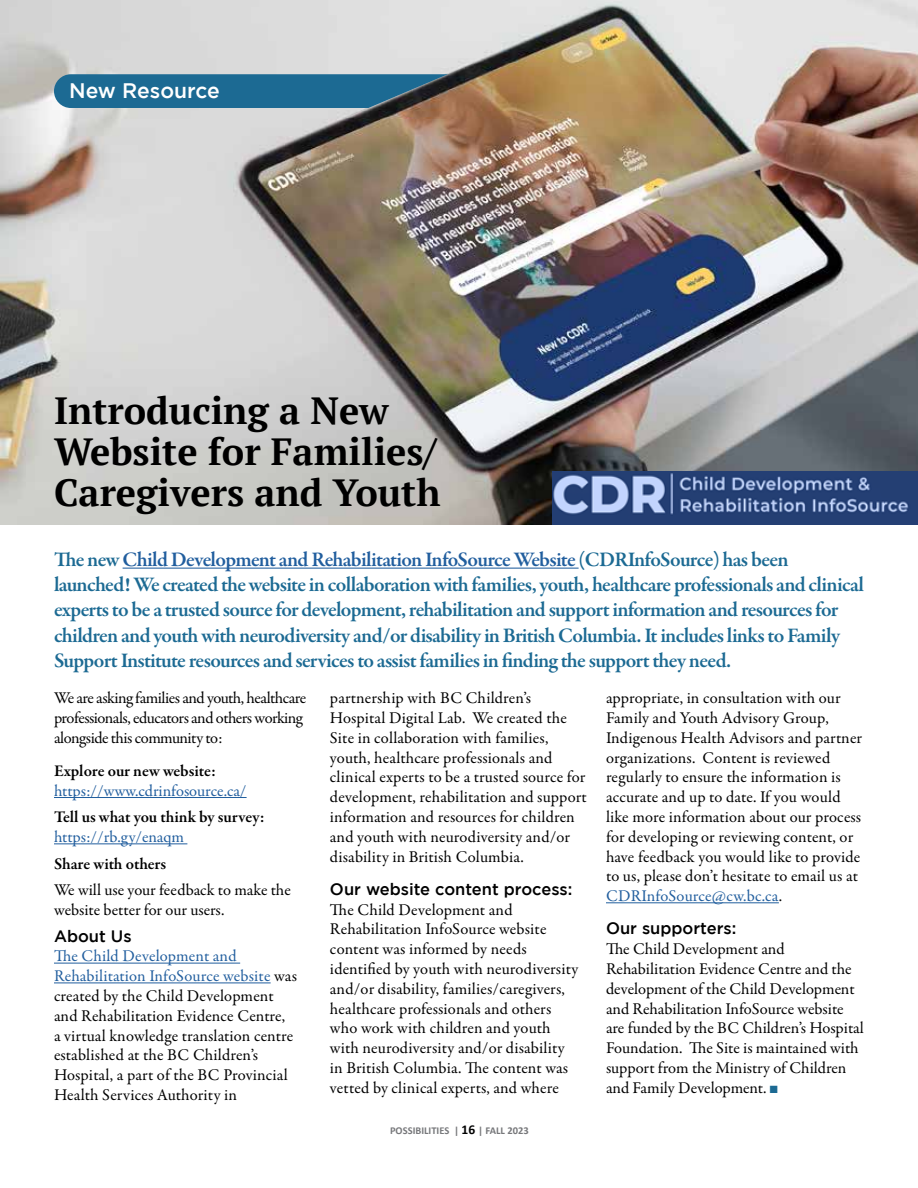
<style>
.page{position:relative;width:918px;height:1188px;background:#fff}
.page>*{position:absolute;margin:0;border:0;box-sizing:border-box;transform-origin:0 0}
.t1{font:700 37.8px/41px "PT Serif";color:#000}
.t2{font:600 21px/25.2px "Garamond Premr Pro";letter-spacing:-.035em;color:#1c6a93}
.t3{font:500 21px "Gotham";color:#fff}
.t4{font:16.5px/19.8px "Garamond Premr Pro";letter-spacing:.005em;color:#000}
.t5{font:16.5px/19.8px "Garamond Premr Pro";letter-spacing:-.035em;color:#000}
.t6{font:600 16.5px "Garamond Premr Pro";letter-spacing:-.005em;color:#000}
.t7{font:16.5px "Garamond Premr Pro";color:#215e9e}
.t8{font:500 16.5px "Gotham";color:#000}
.t9{font:700 10.5px "Calibri";color:#77787b}
.s1{color:#215e9e}
.s2{font-size:13.5px;color:#000}
.s3{color:#1c6a93}
</style>
<div class="page">
<img style="left:0;top:0;width:918px;height:524px">
<div style="left:54px;top:74px;width:598px;height:34px;background:#1c6a93;border-radius:17px"></div>
<hr style="left:54px;top:797px;width:193px;height:1px;background:#215e9e">
<hr style="left:54px;top:843px;width:133px;height:1px;background:#215e9e">
<hr style="left:54px;top:963px;width:186px;height:1px;background:#215e9e">
<hr style="left:54px;top:982px;width:217px;height:1px;background:#215e9e">
<hr style="left:606px;top:902px;width:173px;height:1px;background:#215e9e">
<img style="left:552px;top:472px;width:366px;height:52px">
<hr style="left:123px;top:568px;width:456px;height:1px;background:#215e9e">
<img style="left:346px;top:60px;width:371px;height:58px">
<p class="t3" style="left:69px;top:78px;width:152px">New Resource</p>
<h1 class="t1" style="left:54px;top:390px;width:388px">Introducing a New<br>Website for Families/<br>Caregivers and Youth</h1>
<p class="t2" style="left:54px;top:547px;width:811px">The new <span class="s1">Child Development and Rehabilitation InfoSource Website</span> (CDRInfoSource) has been launched! We created the website in collaboration with families, youth, healthcare professionals and clinical experts to be a trusted source for development, rehabilitation and support information and resources for children and youth with neurodiversity and/or disability in British Columbia. It includes links to Family Support Institute resources and services to assist families in finding the support they need.</p>
<p class="t5" style="left:54px;top:688px;width:254px">We are asking families and youth, healthcare professionals, educators and others working alongside this community to:</p>
<p class="t6" style="left:54px;top:761px;width:164px">Explore our new website:</p>
<p class="t7" style="left:54px;top:781px;width:194px">https://www.cdrinfosource.ca/</p>
<p class="t6" style="left:54px;top:807px;width:212px">Tell us what you think by survey:</p>
<p class="t7" style="left:54px;top:827px;width:132px">https://rb.gy/enaqm</p>
<p class="t6" style="left:54px;top:854px;width:114px">Share with others</p>
<p class="t4" style="left:54px;top:881px;width:238px">We will use your feedback to make the website better for our users.</p>
<p class="t8" style="left:54px;top:926px;width:79px">About Us</p>
<p class="t4" style="left:54px;top:947px;width:245px"><span class="s1">The Child Development and Rehabilitation InfoSource website</span> was created by the Child Development and Rehabilitation Evidence Centre,<br>a virtual knowledge translation centre established at the BC Children’s Hospital, a part of the BC Provincial Health Services Authority in</p>
<p class="t4" style="left:330px;top:688px;width:258px">partnership with BC Children’s Hospital Digital Lab. We created the Site in collaboration with families, youth, healthcare professionals and clinical experts to be a trusted source for development, rehabilitation and support information and resources for children and youth with neurodiversity and/or disability in British Columbia.</p>
<p class="t8" style="left:330px;top:880px;width:244px">Our website content process:</p>
<p class="t4" style="left:330px;top:900px;width:250px">The Child Development and Rehabilitation InfoSource website content was informed by needs identified by youth with neurodiversity and/or disability, families/caregivers, healthcare professionals and others who work with children and youth with neurodiversity and/or disability in British Columbia. The content was vetted by clinical experts, and where</p>
<p class="t9" style="left:390px;top:1124px;width:140px">POSSIBILITIES | <span class="s2">16</span> | FALL 2023</p>
<p class="t4" style="left:606px;top:688px;width:258px">appropriate, in consultation with our Family and Youth Advisory Group, Indigenous Health Advisors and partner organizations. Content is reviewed regularly to ensure the information is accurate and up to date. If you would like more information about our process for developing or reviewing content, or have feedback you would like to provide to us, please don’t hesitate to email us at <span class="s1">CDRInfoSource@cw.bc.ca</span>.</p>
<p class="t8" style="left:606px;top:919px;width:132px">Our supporters:</p>
<p class="t4" style="left:606px;top:940px;width:259px">The Child Development and Rehabilitation Evidence Centre and the development of the Child Development and Rehabilitation InfoSource website are funded by the BC Children’s Hospital Foundation. The Site is maintained with support from the Ministry of Children and Family Development. <span class="s3">■</span></p>
</div>
